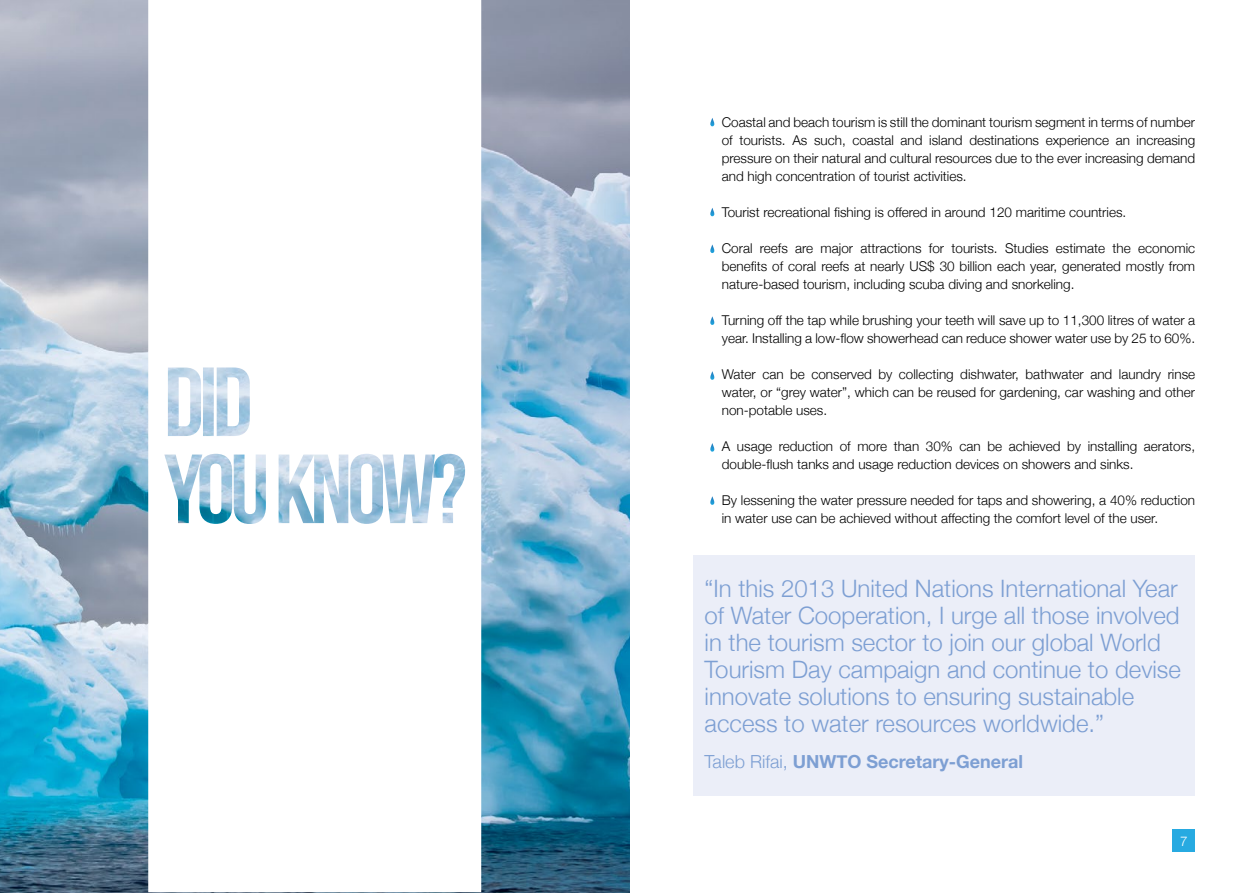
<style>
.page{position:relative;width:1259px;height:893px;background:#fff}
.page>*{position:absolute;margin:0;border:0;box-sizing:border-box;transform-origin:0 0}
.t1{font:300 24px/27px "Helvetica Neue";color:#7d9fd3}
.t2{font:700 18px "Helvetica Neue";color:#7d9fd3}
.t3{font:300 13.5px/18px "Helvetica Neue";color:#000;text-align:justify}
.t4{font:300 13.5px "Helvetica Neue";color:#fff}
.s1{font-weight:300}
</style>
<div class="page">
<img style="left:0;top:0;width:629px;height:892px">
<svg style="left:148px;top:0;width:333px;height:892px"></svg>
<svg style="left:710px;top:118px;width:4px;height:8px"></svg>
<svg style="left:710px;top:208px;width:4px;height:8px"></svg>
<svg style="left:710px;top:244px;width:4px;height:9px"></svg>
<svg style="left:710px;top:316px;width:4px;height:9px"></svg>
<svg style="left:710px;top:371px;width:4px;height:9px"></svg>
<svg style="left:710px;top:443px;width:4px;height:9px"></svg>
<svg style="left:710px;top:496px;width:4px;height:9px"></svg>
<div style="left:693px;top:555px;width:502px;height:240px;background:#ebeef8"></div>
<div style="left:1172px;top:829px;width:23px;height:23px;background:#27aae1"></div>
<p class="t3" style="left:722px;top:113px;width:475px">Coastal and beach tourism is still the dominant tourism segment in terms of number of tourists. As such, coastal and island destinations experience an increasing pressure on their natural and cultural resources due to the ever increasing demand and high concentration of tourist activities.</p>
<p class="t3" style="left:722px;top:203px;width:406px">Tourist recreational fishing is offered in around 120 maritime countries.</p>
<p class="t3" style="left:722px;top:239px;width:475px">Coral reefs are major attractions for tourists. Studies estimate the economic benefits of coral reefs at nearly US$ 30 billion each year, generated mostly from nature-based tourism, including scuba diving and snorkeling.</p>
<p class="t3" style="left:722px;top:311px;width:475px">Turning off the tap while brushing your teeth will save up to 11,300 litres of water a year. Installing a low-flow showerhead can reduce shower water use by 25 to 60%.</p>
<p class="t3" style="left:722px;top:365px;width:475px">Water can be conserved by collecting dishwater, bathwater and laundry rinse water, or “grey water”, which can be reused for gardening, car washing and other non-potable uses.</p>
<p class="t3" style="left:722px;top:437px;width:475px">A usage reduction of more than 30% can be achieved by installing aerators, double-flush tanks and usage reduction devices on showers and sinks.</p>
<p class="t3" style="left:722px;top:491px;width:475px">By lessening the water pressure needed for taps and showering, a 40% reduction in water use can be achieved without affecting the comfort level of the user.</p>
<p class="t1" style="left:704px;top:574px;width:478px">“In this 2013 United Nations International Year of Water Cooperation, I urge all those involved in the tourism sector to join our global World Tourism Day campaign and continue to devise innovate solutions to ensuring sustainable access to water resources worldwide.”</p>
<h2 class="t2" style="left:704px;top:748px;width:320px"><span class="s1">Taleb Rifai,</span> UNWTO Secretary-General</h2>
<p class="t4" style="left:1180px;top:830px;width:9px">7</p>
</div>
